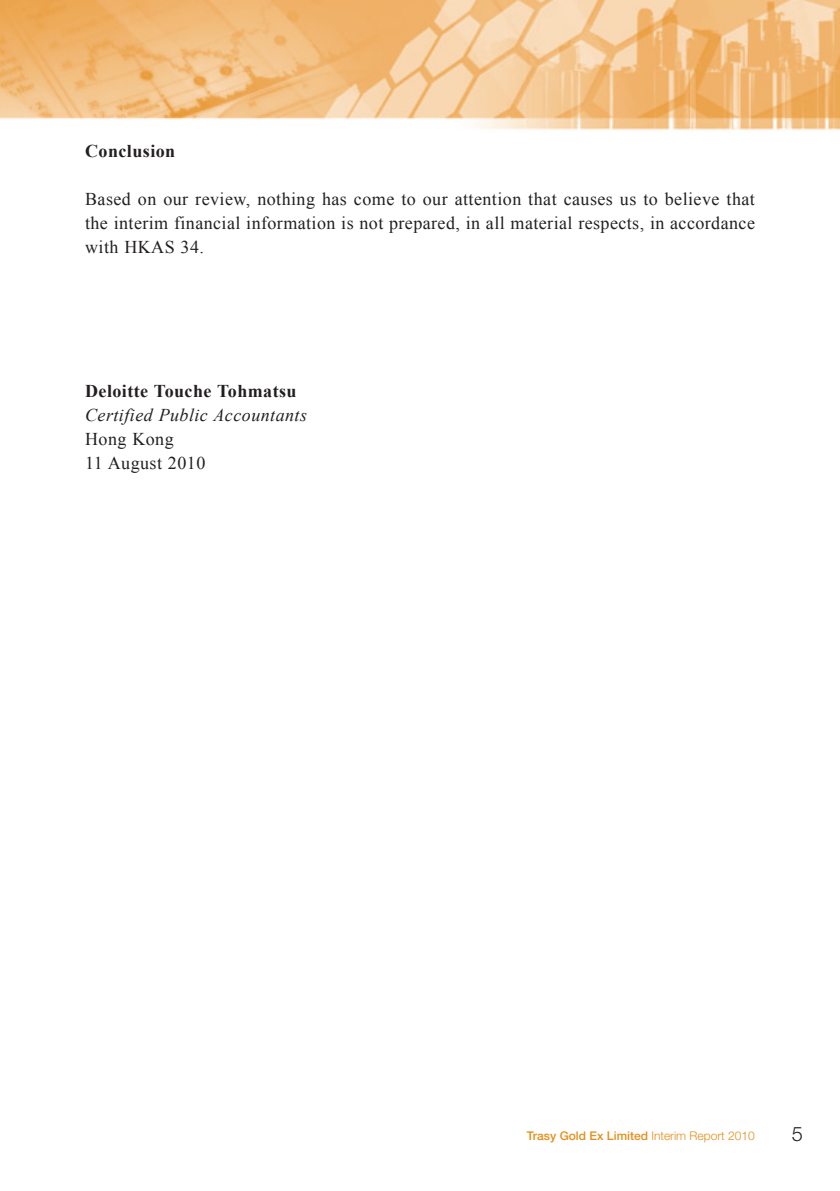
<style>
.page{position:relative;width:840px;height:1191px;background:#fff}
.page>*{position:absolute;margin:0;border:0;box-sizing:border-box;transform-origin:0 0}
.t1{font:300 20px "Helvetica Neue LT Std";color:#231f20}
.t2{font:18px/24px "Times New Roman";letter-spacing:.025em;color:#231f20;text-align:justify}
.t3{font:700 18px "Times New Roman";letter-spacing:.025em;color:#231f20}
.t4{font:italic 18px "Times New Roman";letter-spacing:.025em;color:#231f20}
.t5{font:500 12px "Helvetica Neue LT Std";color:#e58e19}
.s1{font-weight:300}
</style>
<div class="page">
<img style="left:0;top:0;width:839px;height:131px">
<p class="t3" style="left:85px;top:138px;width:92px">Conclusion</p>
<p class="t2" style="left:85px;top:186px;width:671px">Based on our review, nothing has come to our attention that causes us to believe that the interim financial information is not prepared, in all material respects, in accordance with HKAS 34.</p>
<p class="t3" style="left:85px;top:378px;width:213px">Deloitte Touche Tohmatsu</p>
<p class="t4" style="left:85px;top:402px;width:223px">Certified Public Accountants</p>
<p class="t2" style="left:85px;top:426px;width:122px">Hong Kong<br>11 August 2010</p>
<p class="t5" style="left:526px;top:1128px;width:229px">Trasy Gold Ex Limited <span class="s1">Interim Report 2010</span></p>
<p class="t1" style="left:791px;top:1121px;width:13px">5</p>
</div>
